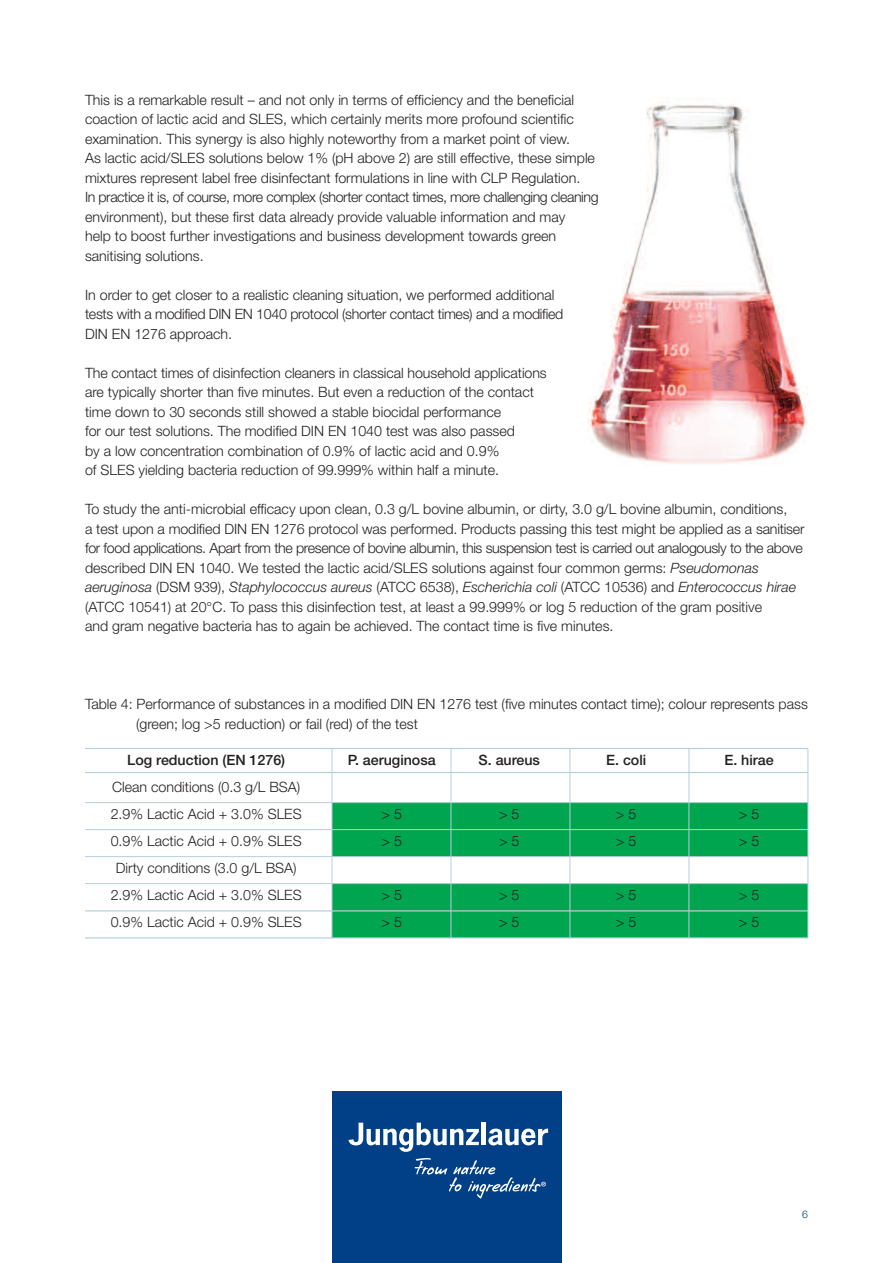
<style>
.page{position:relative;width:893px;height:1263px;background:#fff}
.page>*{position:absolute;margin:0;border:0;box-sizing:border-box;transform-origin:0 0}
.t1{font:300 14.25px/19.5px "Helvetica Neue";color:#231f20}
.t2{font:500 14.25px "Helvetica Neue";color:#231f20}
.t3{font:300 10.5px "Helvetica Neue";color:#014086}
.s1{font-style:italic}
</style>
<div class="page">
<div style="left:332px;top:883px;width:476px;height:55px;background:#00a54f"></div>
<img style="left:587px;top:101px;width:221px;height:363px">
<div style="left:332px;top:1091px;width:230px;height:172px;background:#014086"></div>
<svg style="left:414px;top:1158px;width:132px;height:40px"></svg>
<hr style="left:482px;top:1123px;width:4px;height:22px;background:#fff">
<svg style="left:488px;top:1128px;width:60px;height:17px"></svg>
<svg style="left:348px;top:1123px;width:131px;height:29px"></svg>
<div style="left:332px;top:802px;width:476px;height:55px;background:#00a54f"></div>
<hr style="left:689px;top:748px;width:1px;height:190px;background:#b8cfdc">
<hr style="left:808px;top:748px;width:1px;height:190px;background:#b8cfdc">
<hr style="left:570px;top:748px;width:1px;height:190px;background:#b8cfdc">
<hr style="left:451px;top:748px;width:1px;height:190px;background:#b8cfdc">
<hr style="left:332px;top:748px;width:1px;height:190px;background:#b8cfdc">
<hr style="left:85px;top:748px;width:723px;height:1px;background:#b8cfdc">
<hr style="left:85px;top:772px;width:723px;height:1px;background:#b8cfdc">
<hr style="left:85px;top:802px;width:723px;height:1px;background:#b8cfdc">
<hr style="left:85px;top:829px;width:723px;height:1px;background:#b8cfdc">
<hr style="left:85px;top:856px;width:723px;height:1px;background:#b8cfdc">
<hr style="left:85px;top:883px;width:723px;height:1px;background:#b8cfdc">
<hr style="left:85px;top:910px;width:723px;height:1px;background:#b8cfdc">
<hr style="left:85px;top:937px;width:723px;height:1px;background:#b8cfdc">
<p class="t1" style="left:85px;top:91px;width:515px">This is a remarkable result – and not only in terms of efficiency and the beneficial coaction of lactic acid and SLES, which certainly merits more profound scientific examination. This synergy is also highly noteworthy from a market point of view.<br>As lactic acid/SLES solutions below 1% (pH above 2) are still effective, these simple mixtures represent label free disinfectant formulations in line with CLP Regulation.<br>In practice it is, of course, more complex (shorter contact times, more challenging cleaning environment), but these first data already provide valuable information and may<br>help to boost further investigations and business development towards green sanitising solutions.</p>
<p class="t1" style="left:85px;top:286px;width:480px">In order to get closer to a realistic cleaning situation, we performed additional tests with a modified DIN EN 1040 protocol (shorter contact times) and a modified<br>DIN EN 1276 approach.</p>
<p class="t1" style="left:85px;top:364px;width:463px">The contact times of disinfection cleaners in classical household applications are typically shorter than five minutes. But even a reduction of the contact time down to 30 seconds still showed a stable biocidal performance<br>for our test solutions. The modified DIN EN 1040 test was also passed<br>by a low concentration combination of 0.9% of lactic acid and 0.9%<br>of SLES yielding bacteria reduction of 99.999% within half a minute.</p>
<p class="t1" style="left:85px;top:501px;width:721px">To study the anti-microbial efficacy upon clean, 0.3 g/L bovine albumin, or dirty, 3.0 g/L bovine albumin, conditions,<br>a test upon a modified DIN EN 1276 protocol was performed. Products passing this test might be applied as a sanitiser for food applications. Apart from the presence of bovine albumin, this suspension test is carried out analogously to the above described DIN EN 1040. We tested the lactic acid/SLES solutions against four common germs: <span class="s1">Pseudomonas aeruginosa</span> (DSM 939), <span class="s1">Staphylococcus aureus</span> (ATCC 6538), <span class="s1">Escherichia coli</span> (ATCC 10536) and <span class="s1">Enterococcus hirae </span>(ATCC 10541) at 20°C. To pass this disinfection test, at least a 99.999% or log 5 reduction of the gram positive<br>and gram negative bacteria has to again be achieved. The contact time is five minutes.</p>
<p class="t1" style="left:136px;top:696px;width:673px;text-indent:-51px">Table 4: Performance of substances in a modified DIN EN 1276 test (five minutes contact time); colour represents pass (green; log &gt;5 reduction) or fail (red) of the test</p>
<p class="t2" style="left:127px;top:755px;width:159px">Log reduction (EN 1276)</p>
<p class="t2" style="left:348px;top:755px;width:89px">P. aeruginosa</p>
<p class="t2" style="left:479px;top:755px;width:63px">S. aureus</p>
<p class="t2" style="left:606px;top:755px;width:42px">E. coli</p>
<p class="t2" style="left:724px;top:755px;width:51px">E. hirae</p>
<p class="t1" style="left:111px;top:775px;width:193px;line-height:27px">Clean conditions (0.3 g/L BSA)<br>2.9% Lactic Acid + 3.0% SLES</p>
<p class="t1" style="left:382px;top:806px;width:22px">&gt; 5</p>
<p class="t1" style="left:499px;top:806px;width:22px">&gt; 5</p>
<p class="t1" style="left:616px;top:806px;width:22px">&gt; 5</p>
<p class="t1" style="left:739px;top:806px;width:22px">&gt; 5</p>
<p class="t1" style="left:111px;top:833px;width:193px">0.9% Lactic Acid + 0.9% SLES</p>
<p class="t1" style="left:382px;top:833px;width:22px">&gt; 5</p>
<p class="t1" style="left:499px;top:833px;width:22px">&gt; 5</p>
<p class="t1" style="left:616px;top:833px;width:22px">&gt; 5</p>
<p class="t1" style="left:739px;top:833px;width:22px">&gt; 5</p>
<p class="t1" style="left:111px;top:856px;width:193px;line-height:27px;text-align:center">Dirty conditions (3.0 g/L BSA)<br>2.9% Lactic Acid + 3.0% SLES</p>
<p class="t1" style="left:382px;top:887px;width:22px">&gt; 5</p>
<p class="t1" style="left:499px;top:887px;width:22px">&gt; 5</p>
<p class="t1" style="left:616px;top:887px;width:22px">&gt; 5</p>
<p class="t1" style="left:739px;top:887px;width:22px">&gt; 5</p>
<p class="t1" style="left:111px;top:914px;width:193px">0.9% Lactic Acid + 0.9% SLES</p>
<p class="t1" style="left:382px;top:914px;width:22px">&gt; 5</p>
<p class="t1" style="left:499px;top:914px;width:22px">&gt; 5</p>
<p class="t1" style="left:616px;top:914px;width:22px">&gt; 5</p>
<p class="t1" style="left:739px;top:914px;width:22px">&gt; 5</p>
<p class="t3" style="left:802px;top:1210px;width:7px">6</p>
</div>
